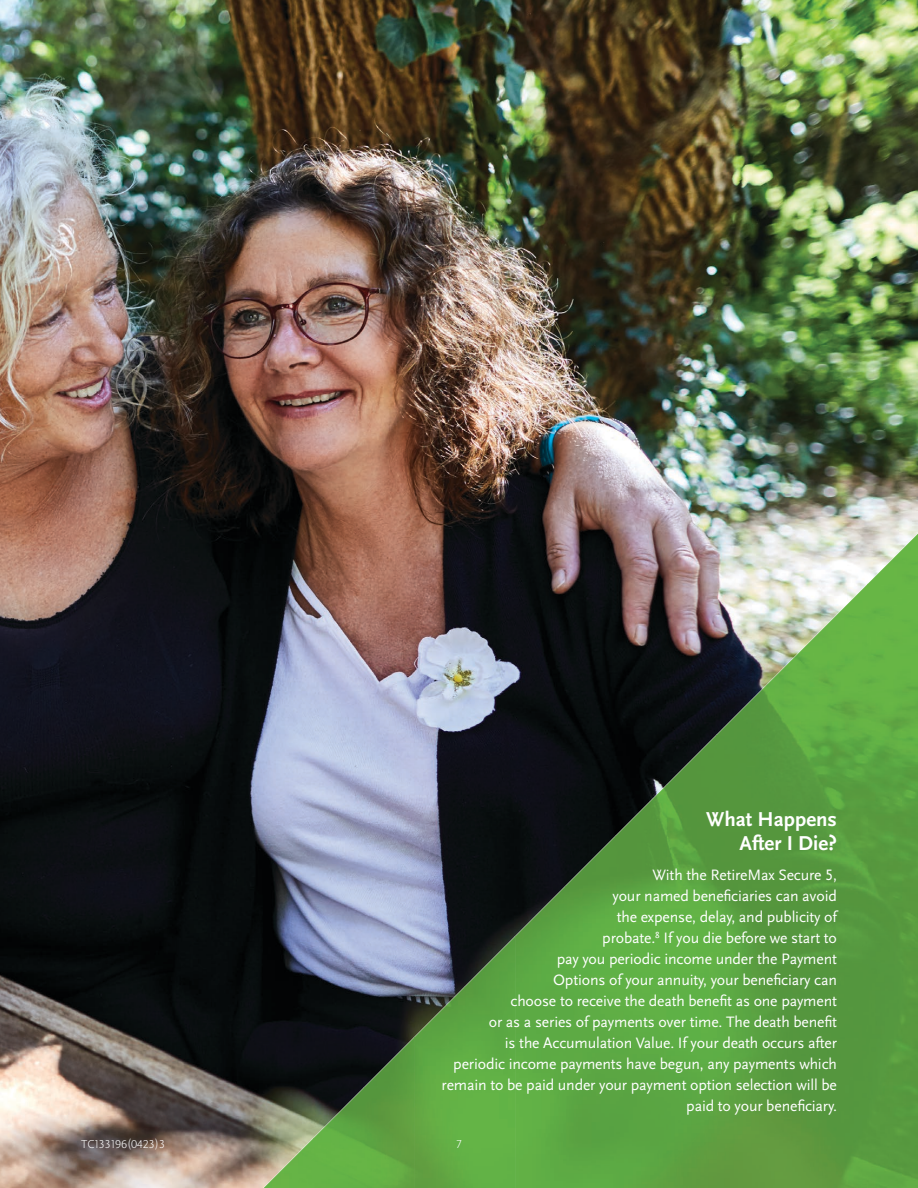
<style>
.page{position:relative;width:918px;height:1188px;background:#fff}
.page>*{position:absolute;margin:0;border:0;box-sizing:border-box;transform-origin:0 0}
.t1{font:700 21px/24px "Scala Sans OT";color:#fff;text-align:right}
.t2{font:15.75px/21px "Scala Sans OT";letter-spacing:-.01em;color:#fff;text-align:right}
.t3{font:300 12px "Scala Sans OT";color:#fff}
</style>
<div class="page">
<img style="left:0;top:0;width:918px;height:1188px">
<img style="left:817px;top:533px;width:101px;height:50px">
<img style="left:868px;top:534px;width:50px;height:654px">
<img style="left:767px;top:583px;width:101px;height:605px">
<img style="left:716px;top:684px;width:51px;height:504px">
<img style="left:666px;top:735px;width:51px;height:453px">
<img style="left:616px;top:785px;width:51px;height:403px">
<img style="left:566px;top:835px;width:50px;height:353px">
<img style="left:515px;top:886px;width:51px;height:302px">
<img style="left:465px;top:936px;width:51px;height:252px">
<img style="left:414px;top:986px;width:51px;height:202px">
<img style="left:364px;top:1037px;width:51px;height:151px">
<img style="left:314px;top:1087px;width:51px;height:101px">
<img style="left:264px;top:1137px;width:50px;height:51px">
<h1 class="t1" style="left:706px;top:808px;width:132px">What Happens<br>After I Die?</h1>
<p class="t2" style="left:442px;top:864px;width:397px">With the RetireMax Secure 5,<br>your named beneficiaries can avoid<br>the expense, delay, and publicity of<br>probate.<sup>8</sup> If you die before we start to<br>pay you periodic income under the Payment<br>Options of your annuity, your beneficiary can<br>choose to receive the death benefit as one payment<br>or as a series of payments over time. The death benefit<br>is the Accumulation Value. If your death occurs after<br>periodic income payments have begun, any payments which remain to be paid under your payment option selection will be paid to your beneficiary.</p>
<p class="t3" style="left:81px;top:1136px;width:86px">TC133196(0423)3</p>
<p class="t3" style="left:456px;top:1136px;width:7px">7</p>
</div>
